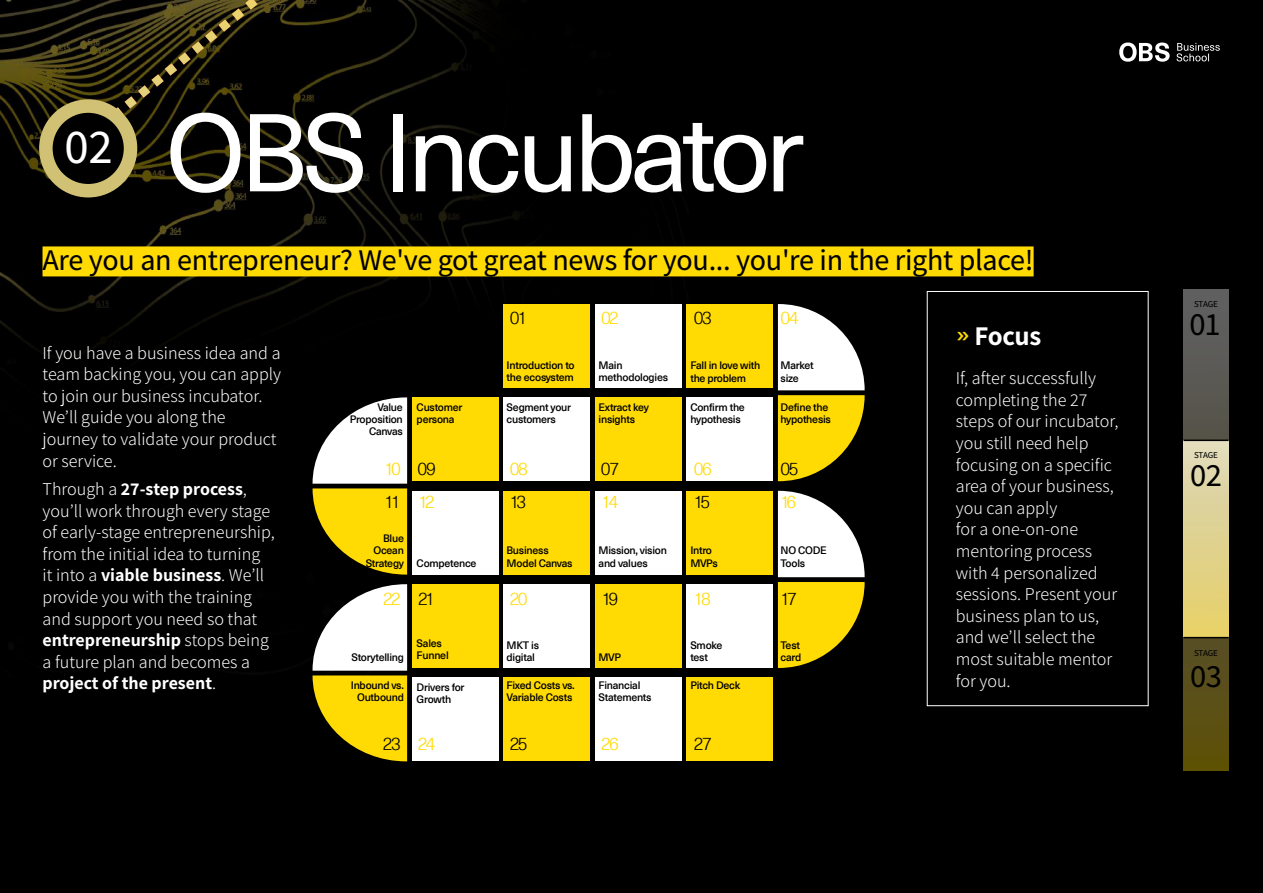
<style>
.page{position:relative;width:1263px;height:893px;background:#000}
.page>*{position:absolute;margin:0;border:0;box-sizing:border-box;transform-origin:0 0}
.t1{font:108.3px "Neue Haas Unica Pro";letter-spacing:-.05em;color:#fff}
.t2{font:500 48.6px "Assistant";color:#fff}
.t3{font:500 32.4px "Assistant";color:#000}
.t4{font:500 30px "Assistant";letter-spacing:-.01em;color:#000}
.t5{font:700 27px "Assistant";letter-spacing:-.01em;color:#fff}
.t6{font:300 18px/21.6px "Assistant";color:#fff}
.t7{font:300 18px "Neue Haas Unica Pro";letter-spacing:-.1em;color:#ffdb03}
.t8{font:300 18px "Neue Haas Unica Pro";letter-spacing:-.1em;color:#000}
.t9{font:500 10.5px/12.1px "Neue Haas Unica Pro";letter-spacing:-.025em;color:#000}
.t10{font:500 9px "Assistant";letter-spacing:-.025em;color:#000}
.s1{font-weight:700}
.s2{color:#000}
.s3{font-family:"Lota Grotesque Alt 1";font-weight:400;color:#ffdb03}
</style>
<div class="page">
<img style="left:98px;top:0;width:160px;height:131px">
<div style="left:46px;top:106px;width:85px;height:85px;background:#000;border-radius:50%"></div>
<div style="left:39px;top:99px;width:98px;height:98px;border:14px solid #d0c174;border-radius:50%"></div>
<div style="left:503px;top:304px;width:87px;height:84px;background:#ffdb03"></div>
<div style="left:595px;top:304px;width:87px;height:84px;background:#fff"></div>
<div style="left:686px;top:304px;width:87px;height:84px;background:#ffdb03"></div>
<div style="left:412px;top:397px;width:87px;height:84px;background:#ffdb03"></div>
<div style="left:503px;top:397px;width:87px;height:84px;background:#fff"></div>
<div style="left:595px;top:397px;width:87px;height:84px;background:#ffdb03"></div>
<div style="left:686px;top:397px;width:87px;height:84px;background:#fff"></div>
<svg style="left:778px;top:304px;width:87px;height:177px"></svg>
<svg style="left:313px;top:397px;width:94px;height:178px"></svg>
<div style="left:412px;top:491px;width:87px;height:84px;background:#fff"></div>
<div style="left:503px;top:491px;width:87px;height:84px;background:#ffdb03"></div>
<div style="left:595px;top:491px;width:87px;height:84px;background:#fff"></div>
<div style="left:686px;top:491px;width:87px;height:84px;background:#ffdb03"></div>
<div style="left:412px;top:584px;width:87px;height:84px;background:#ffdb03"></div>
<div style="left:503px;top:584px;width:87px;height:84px;background:#fff"></div>
<div style="left:595px;top:584px;width:87px;height:84px;background:#ffdb03"></div>
<div style="left:686px;top:584px;width:87px;height:84px;background:#fff"></div>
<svg style="left:778px;top:491px;width:87px;height:177px"></svg>
<svg style="left:313px;top:584px;width:94px;height:177px"></svg>
<div style="left:412px;top:678px;width:87px;height:83px;background:#fff"></div>
<div style="left:503px;top:678px;width:87px;height:83px;background:#ffdb03"></div>
<div style="left:595px;top:678px;width:87px;height:83px;background:#fff"></div>
<div style="left:686px;top:678px;width:87px;height:83px;background:#ffdb03"></div>
<div style="left:927px;top:291px;width:221px;height:415px;border:1px solid #fff"></div>
<img style="left:1183px;top:441px;width:45px;height:196px">
<hr style="left:1183px;top:440px;width:45px;height:1px;background:#000">
<svg style="left:1179px;top:637px;width:53px;height:133px;background:#4d4412"></svg>
<svg style="left:1179px;top:284px;width:53px;height:156px;background:#4c4b47"></svg>
<div style="left:43px;top:246px;width:990px;height:30px;background:#ffdb03"></div>
<svg style="left:1119px;top:43px;width:101px;height:19px"></svg>
<h2 class="t2" style="left:65px;top:114px;width:50px">02</h2>
<h1 class="t1" style="left:166px;top:88px;width:640px">OBS Incubator</h1>
<h3 class="t4" style="left:43px;top:240px;width:992px">Are you an entrepreneur? We've got great news for you... you're in the right place!</h3>
<p class="t6" style="left:43px;top:341px;width:240px">If you have a business idea and a team backing you, you can apply to join our business incubator.<br>We’ll guide you along the journey to validate your product or service.</p>
<p class="t6" style="left:43px;top:477px;width:234px">Through a <span class="s1">27-step process</span>, you’ll work through every stage of early-stage entrepreneurship, from the initial idea to turning<br>it into a <span class="s1">viable business</span>. We’ll provide you with the training and support you need so that <span class="s1">entrepreneurship</span> stops being a future plan and becomes a <span class="s1">project of the present</span>.</p>
<p class="t9" style="left:350px;top:402px;width:55px;text-align:right">Value<br>Proposition<br>Canvas</p>
<p class="t9" style="left:417px;top:401px;width:47px">Customer persona</p>
<p class="t8" style="left:510px;top:307px;width:19px">01</p>
<p class="t8" style="left:694px;top:307px;width:20px">03</p>
<p class="t7" style="left:601px;top:307px;width:19px">02</p>
<p class="t7" style="left:780px;top:307px;width:20px">04</p>
<p class="t9" style="left:507px;top:359px;width:69px">Introduction to the ecosystem</p>
<p class="t9" style="left:507px;top:401px;width:66px">Segment your customers</p>
<p class="t9" style="left:599px;top:359px;width:71px">Main methodologies</p>
<p class="t9" style="left:599px;top:402px;width:52px">Extract key insights</p>
<p class="t9" style="left:690px;top:358px;width:72px;line-height:13.6px">Fall in love with the problem</p>
<p class="t9" style="left:690px;top:402px;width:56px">Confirm the hypothesis</p>
<p class="t9" style="left:780px;top:358px;width:35px;line-height:13.6px">Market size</p>
<p class="t9" style="left:780px;top:401px;width:52px">Define the hypothesis</p>
<p class="t7" style="left:385px;top:458px;width:53px">10 <span class="s2">09</span></p>
<p class="t7" style="left:510px;top:458px;width:20px">08</p>
<p class="t8" style="left:601px;top:458px;width:20px">07</p>
<p class="t7" style="left:694px;top:458px;width:20px">06</p>
<p class="t7" style="left:418px;top:491px;width:18px">12</p>
<p class="t8" style="left:510px;top:491px;width:18px">13</p>
<p class="t8" style="left:384px;top:491px;width:18px">11</p>
<p class="t8" style="left:694px;top:491px;width:18px">15</p>
<p class="t7" style="left:601px;top:491px;width:19px">14</p>
<p class="t9" style="left:366px;top:533px;width:40px;text-align:right">Blue<br>Ocean<br>Strategy</p>
<p class="t7" style="left:383px;top:588px;width:19px">22</p>
<p class="t9" style="left:417px;top:557px;width:61px">Competence</p>
<p class="t8" style="left:418px;top:588px;width:19px">21</p>
<p class="t9" style="left:351px;top:637px;width:99px;line-height:13.6px;text-indent:65px">Sales<br>Storytelling Funnel</p>
<p class="t9" style="left:417px;top:681px;width:49px">Drivers for<br>Growth</p>
<p class="t9" style="left:351px;top:679px;width:55px;text-align:right">Inbound vs.<br>Outbound</p>
<p class="t9" style="left:507px;top:545px;width:67px">Business<br>Model Canvas</p>
<p class="t9" style="left:599px;top:545px;width:70px">Mission, vision and values</p>
<p class="t9" style="left:690px;top:545px;width:29px">Intro<br>MVPs</p>
<p class="t7" style="left:510px;top:588px;width:19px">20</p>
<p class="t8" style="left:602px;top:588px;width:18px">19</p>
<p class="t7" style="left:694px;top:588px;width:19px">18</p>
<p class="t9" style="left:507px;top:639px;width:34px">MKT is digital</p>
<p class="t9" style="left:507px;top:679px;width:70px">Fixed Costs vs.<br>Variable Costs</p>
<p class="t9" style="left:599px;top:651px;width:24px">MVP</p>
<p class="t9" style="left:599px;top:679px;width:55px">Financial<br>Statements</p>
<p class="t9" style="left:690px;top:639px;width:34px">Smoke test</p>
<p class="t9" style="left:690px;top:679px;width:51px">Pitch Deck</p>
<p class="t8" style="left:383px;top:733px;width:20px">23</p>
<p class="t7" style="left:418px;top:733px;width:19px">24</p>
<p class="t7" style="left:601px;top:733px;width:19px">26</p>
<p class="t8" style="left:510px;top:733px;width:19px">25</p>
<p class="t8" style="left:694px;top:733px;width:20px">27</p>
<p class="t8" style="left:780px;top:458px;width:20px">05</p>
<p class="t7" style="left:780px;top:491px;width:17px">16</p>
<p class="t9" style="left:780px;top:545px;width:48px">NO CODE<br>Tools</p>
<p class="t8" style="left:780px;top:588px;width:18px">17</p>
<p class="t9" style="left:780px;top:639px;width:22px">Test card</p>
<h3 class="t5" style="left:956px;top:317px;width:87px"><span class="s3">»</span> Focus</h3>
<p class="t6" style="left:956px;top:366px;width:164px">If, after successfully completing the 27 steps of our incubator, you still need help focusing on a specific area of your business, you can apply<br>for a one-on-one mentoring process with 4 personalized sessions. Present your business plan to us, and we’ll select the most suitable mentor for you.</p>
<p class="t10" style="left:1194px;top:297px;width:25px">STAGE</p>
<h3 class="t3" style="left:1189px;top:302px;width:32px">01</h3>
<p class="t10" style="left:1194px;top:449px;width:25px">STAGE</p>
<h3 class="t3" style="left:1190px;top:453px;width:34px">02</h3>
<p class="t10" style="left:1194px;top:647px;width:25px">STAGE</p>
<h3 class="t3" style="left:1190px;top:654px;width:34px">03</h3>
</div>
